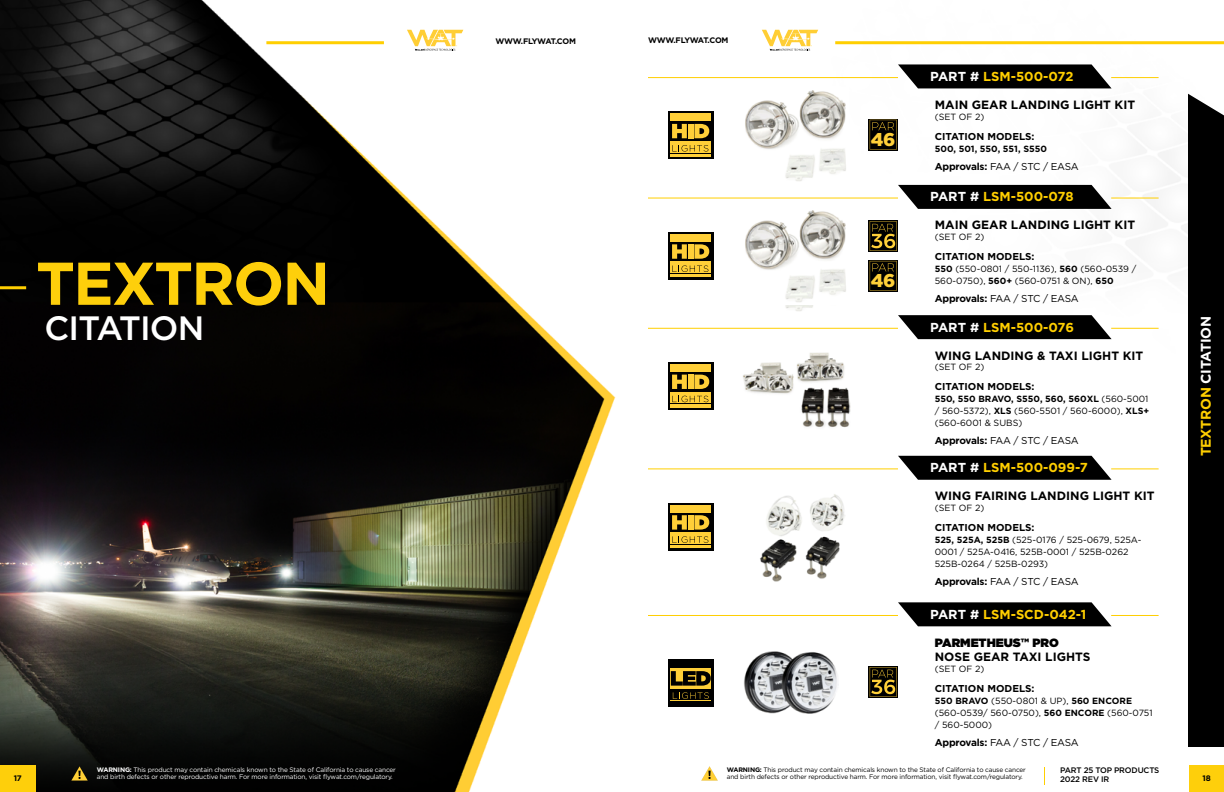
<style>
.page{position:relative;width:1224px;height:792px;background:#fff}
.page>*{position:absolute;margin:0;border:0;box-sizing:border-box;transform-origin:0 0}
.t1{font:700 60.2px "Gotham";letter-spacing:-.03em;color:#fecf0b}
.t2{font:500 33.7px "Gotham";letter-spacing:-.025em;color:#fff}
.t3{font:900 18.5px "Gotham";color:#ffd039}
.t4{font:700 14px "Gotham";letter-spacing:-.02em;color:#fff}
.t5{font:700 13px "Gotham";color:#ffcf01}
.t6{font:700 12px "Gotham";color:#000}
.t7{font:900 12px "Gotham";color:#000}
.t8{font:10px "Gotham";letter-spacing:-.035em;color:#000}
.t9{font:700 10px "Gotham";color:#000}
.t10{font:9px/12px "Gotham";color:#000}
.t11{font:700 9px "Gotham";color:#000}
.t12{font:700 8px "Gotham";letter-spacing:-.04em;color:#000}
.t13{font:500 8px "Gotham";letter-spacing:-.02em;color:#000}
.t14{font:700 8px "Gotham";color:#000101}
.t15{font:6.5px/7.8px "Gotham";letter-spacing:-.02em;color:#fff}
.t16{font:6.5px/7.8px "Gotham";letter-spacing:-.02em;color:#000}
.s1{color:#fff}
.s2{font-weight:700}
.s3{color:#ffcf01}
</style>
<div class="page">
<img style="left:0;top:0;width:1224px;height:792px">
<img style="left:742px;top:350px;width:109px;height:80px">
<img style="left:759px;top:492px;width:86px;height:91px">
<hr style="left:835px;top:41px;width:389px;height:3px;background:#ffcf01">
<hr style="left:266px;top:41px;width:118px;height:3px;background:#ffcf01">
<svg style="left:71px;top:766px;width:17px;height:15px"></svg>
<svg style="left:701px;top:766px;width:17px;height:15px"></svg>
<div style="left:0;top:765px;width:36px;height:27px;background:#fecf0b"></div>
<div style="left:1189px;top:765px;width:35px;height:27px;background:#fecf0b"></div>
<svg style="left:1044px;top:767px;width:1px;height:18px"></svg>
<div style="left:1188px;top:94px;width:36px;height:653px;background:#000"></div>
<svg style="left:762px;top:30px;width:56px;height:21px"></svg>
<svg style="left:407px;top:30px;width:56px;height:21px"></svg>
<hr style="left:0;top:286px;width:26px;height:3px;background:#ffcf01">
<svg style="left:898px;top:64px;width:214px;height:24px;background:#1c1c1c"></svg>
<svg style="left:898px;top:185px;width:214px;height:24px;background:#191919"></svg>
<svg style="left:898px;top:315px;width:214px;height:24px;background:#191919"></svg>
<svg style="left:898px;top:456px;width:214px;height:24px;background:#1a1a1a"></svg>
<svg style="left:898px;top:602px;width:214px;height:24px;background:#1b1b1b"></svg>
<hr style="left:648px;top:77px;width:250px;height:1px;background:#ffcf01">
<hr style="left:648px;top:198px;width:250px;height:1px;background:#ffcf01">
<hr style="left:648px;top:328px;width:250px;height:1px;background:#ffcf01">
<hr style="left:648px;top:469px;width:250px;height:1px;background:#ffcf01">
<hr style="left:648px;top:615px;width:250px;height:1px;background:#ffcf01">
<hr style="left:1111px;top:77px;width:48px;height:1px;background:#ffcf01">
<hr style="left:1111px;top:198px;width:48px;height:1px;background:#ffcf01">
<hr style="left:1111px;top:328px;width:48px;height:1px;background:#ffcf01">
<hr style="left:1111px;top:469px;width:48px;height:1px;background:#ffcf01">
<hr style="left:1111px;top:615px;width:48px;height:1px;background:#ffcf01">
<svg style="left:668px;top:112px;width:45px;height:47px"></svg>
<svg style="left:672px;top:124px;width:15px;height:14px"></svg>
<div style="left:688px;top:124px;width:5px;height:14px;background:#ffcf38"></div>
<svg style="left:694px;top:124px;width:15px;height:14px"></svg>
<div style="left:670px;top:114px;width:41px;height:7px;background:#ffcf38"></div>
<div style="left:670px;top:141px;width:41px;height:16px;background:#ffcf38"></div>
<svg style="left:672px;top:145px;width:36px;height:7px"></svg>
<hr style="left:670px;top:153px;width:42px;height:1px;background:#000">
<div style="left:668px;top:232px;width:45px;height:47px;background:linear-gradient(to right,#000,#000)"></div>
<svg style="left:672px;top:244px;width:15px;height:15px"></svg>
<div style="left:688px;top:244px;width:5px;height:15px;background:#ffcf38"></div>
<svg style="left:694px;top:244px;width:15px;height:15px"></svg>
<div style="left:670px;top:234px;width:41px;height:7px;background:#ffcf38"></div>
<svg style="left:670px;top:262px;width:41px;height:15px"></svg>
<svg style="left:672px;top:265px;width:36px;height:7px"></svg>
<hr style="left:670px;top:274px;width:42px;height:1px;background:#000">
<svg style="left:668px;top:362px;width:45px;height:48px"></svg>
<svg style="left:672px;top:375px;width:15px;height:14px"></svg>
<div style="left:688px;top:375px;width:5px;height:14px;background:#ffcf38"></div>
<svg style="left:694px;top:375px;width:15px;height:14px"></svg>
<div style="left:670px;top:365px;width:41px;height:7px;background:#ffcf38"></div>
<svg style="left:670px;top:392px;width:41px;height:15px"></svg>
<svg style="left:672px;top:396px;width:36px;height:6px"></svg>
<hr style="left:670px;top:404px;width:42px;height:1px;background:#000">
<div style="left:668px;top:503px;width:45px;height:47px;background:#000"></div>
<svg style="left:672px;top:515px;width:15px;height:15px"></svg>
<div style="left:688px;top:515px;width:5px;height:15px;background:#ffcf38"></div>
<svg style="left:694px;top:515px;width:15px;height:15px"></svg>
<div style="left:670px;top:505px;width:41px;height:7px;background:#ffcf38"></div>
<div style="left:670px;top:532px;width:41px;height:16px;background:#ffcf38"></div>
<svg style="left:672px;top:536px;width:36px;height:7px"></svg>
<hr style="left:670px;top:544px;width:42px;height:1px;background:#000">
<div style="left:869px;top:119px;width:29px;height:32px;background:#6d5818"></div>
<svg style="left:870px;top:120px;width:27px;height:29px"></svg>
<img style="left:742px;top:87px;width:107px;height:97px">
<img style="left:742px;top:304px;width:107px;height:10px">
<img style="left:742px;top:207px;width:107px;height:97px">
<svg style="left:869px;top:260px;width:29px;height:32px"></svg>
<svg style="left:870px;top:261px;width:27px;height:30px"></svg>
<svg style="left:869px;top:220px;width:29px;height:32px"></svg>
<svg style="left:870px;top:221px;width:27px;height:30px"></svg>
<div style="left:668px;top:659px;width:45px;height:47px;background:#000"></div>
<div style="left:670px;top:668px;width:41px;height:20px;background:#ffcf38"></div>
<svg style="left:671px;top:671px;width:40px;height:15px"></svg>
<svg style="left:673px;top:692px;width:36px;height:7px"></svg>
<hr style="left:670px;top:700px;width:41px;height:1px;background:#ffcf38">
<img style="left:743px;top:651px;width:96px;height:63px">
<svg style="left:869px;top:666px;width:29px;height:32px"></svg>
<svg style="left:870px;top:667px;width:27px;height:30px"></svg>
<h1 class="t1" style="left:36px;top:244px;width:296px">TEXTRON</h1>
<h2 class="t2" style="left:45px;top:306px;width:161px">CITATION</h2>
<p class="t12" style="left:495px;top:36px;width:82px">WWW.FLYWAT.COM</p>
<p class="t12" style="left:648px;top:35px;width:82px">WWW.FLYWAT.COM</p>
<h3 class="t3" style="left:871px;top:127px;width:26px">46</h3>
<h3 class="t3" style="left:871px;top:268px;width:26px">46</h3>
<h3 class="t5" style="left:930px;top:68px;width:145px"><span class="s1">PART #</span> LSM-500-072</h3>
<h3 class="t6" style="left:935px;top:97px;width:202px">MAIN GEAR LANDING LIGHT KIT</h3>
<p class="t10" style="left:935px;top:110px;width:51px">(SET OF 2)</p>
<p class="t9" style="left:935px;top:129px;width:101px">CITATION MODELS:</p>
<p class="t11" style="left:935px;top:142px;width:114px">500, 501, 550, 551, S550</p>
<p class="t8" style="left:935px;top:160px;width:146px"><span class="s2">Approvals:</span> FAA / STC / EASA</p>
<h3 class="t5" style="left:930px;top:188px;width:145px"><span class="s1">PART #</span> LSM-500-078</h3>
<h3 class="t6" style="left:935px;top:217px;width:202px">MAIN GEAR LANDING LIGHT KIT</h3>
<p class="t10" style="left:935px;top:231px;width:51px">(SET OF 2)</p>
<p class="t9" style="left:935px;top:250px;width:101px">CITATION MODELS:</p>
<p class="t10" style="left:935px;top:263px;width:203px"><span class="s2">550</span> (550-0801 / 550-1136), <span class="s2">560</span> (560-0539 /<br>560-0750), <span class="s2">560+</span> (560-0751 &amp; ON), <span class="s2">650</span></p>
<p class="t8" style="left:935px;top:292px;width:146px"><span class="s2">Approvals:</span> FAA / STC / EASA</p>
<h3 class="t5" style="left:930px;top:318px;width:145px"><span class="s1">PART #</span> LSM-500-076</h3>
<h3 class="t6" style="left:935px;top:347px;width:210px">WING LANDING &amp; TAXI LIGHT KIT</h3>
<p class="t10" style="left:935px;top:361px;width:51px">(SET OF 2)</p>
<p class="t9" style="left:935px;top:380px;width:101px">CITATION MODELS:</p>
<p class="t10" style="left:935px;top:393px;width:216px;text-align:justify"><span class="s2">550, 550 BRAVO, S550, 560, 560XL</span> (560-5001 / 560-5372), <span class="s2">XLS</span> (560-5501 / 560-6000), <span class="s2">XLS+ </span>(560-6001 &amp; SUBS)</p>
<p class="t8" style="left:935px;top:434px;width:146px"><span class="s2">Approvals:</span> FAA / STC / EASA</p>
<h3 class="t5" style="left:930px;top:459px;width:159px"><span class="s1">PART #</span> LSM-500-099-7</h3>
<h3 class="t6" style="left:935px;top:488px;width:221px">WING FAIRING LANDING LIGHT KIT</h3>
<p class="t10" style="left:935px;top:502px;width:51px">(SET OF 2)</p>
<p class="t9" style="left:935px;top:521px;width:101px">CITATION MODELS:</p>
<p class="t10" style="left:935px;top:534px;width:208px"><span class="s2">525, 525A, 525B</span> (525-0176 / 525-0679, 525A-<br>0001 / 525A-0416, 525B-0001 / 525B-0262<br>525B-0264 / 525B-0293)</p>
<p class="t8" style="left:935px;top:575px;width:146px"><span class="s2">Approvals:</span> FAA / STC / EASA</p>
<h3 class="t5" style="left:930px;top:606px;width:158px"><span class="s1">PART #</span> LSM-SCD-042-1</h3>
<h3 class="t7" style="left:935px;top:634px;width:126px">PARMETHEUS™ PRO</h3>
<h3 class="t6" style="left:935px;top:649px;width:157px">NOSE GEAR TAXI LIGHTS</h3>
<p class="t10" style="left:935px;top:663px;width:51px">(SET OF 2)</p>
<p class="t9" style="left:935px;top:682px;width:101px">CITATION MODELS:</p>
<p class="t10" style="left:935px;top:695px;width:219px"><span class="s2">550 BRAVO</span> (550-0801 &amp; UP), <span class="s2">560 ENCORE </span>(560-0539/ 560-0750), <span class="s2">560 ENCORE</span> (560-0751 / 560-5000)</p>
<p class="t8" style="left:935px;top:736px;width:146px"><span class="s2">Approvals:</span> FAA / STC / EASA</p>
<h3 class="t4" style="left:1196px;top:456px;width:142px;rotate:-90deg"><span class="s3">TEXTRON</span> CITATION</h3>
<p class="t15" style="left:97px;top:765px;width:301px"><span class="s2">WARNING:</span> This product may contain chemicals known to the State of California to cause cancer and birth defects or other reproductive harm. For more information, visit flywat.com/regulatory.</p>
<p class="t16" style="left:727px;top:765px;width:301px"><span class="s2">WARNING:</span> This product may contain chemicals known to the State of California to cause cancer and birth defects or other reproductive harm. For more information, visit flywat.com/regulatory.</p>
<p class="t13" style="left:1060px;top:765px;width:101px">PART 25 TOP PRODUCTS</p>
<p class="t14" style="left:14px;top:772px;width:10px">17</p>
<p class="t13" style="left:1060px;top:774px;width:51px">2022 REV IR</p>
<p class="t14" style="left:1203px;top:772px;width:10px">18</p>
</div>
